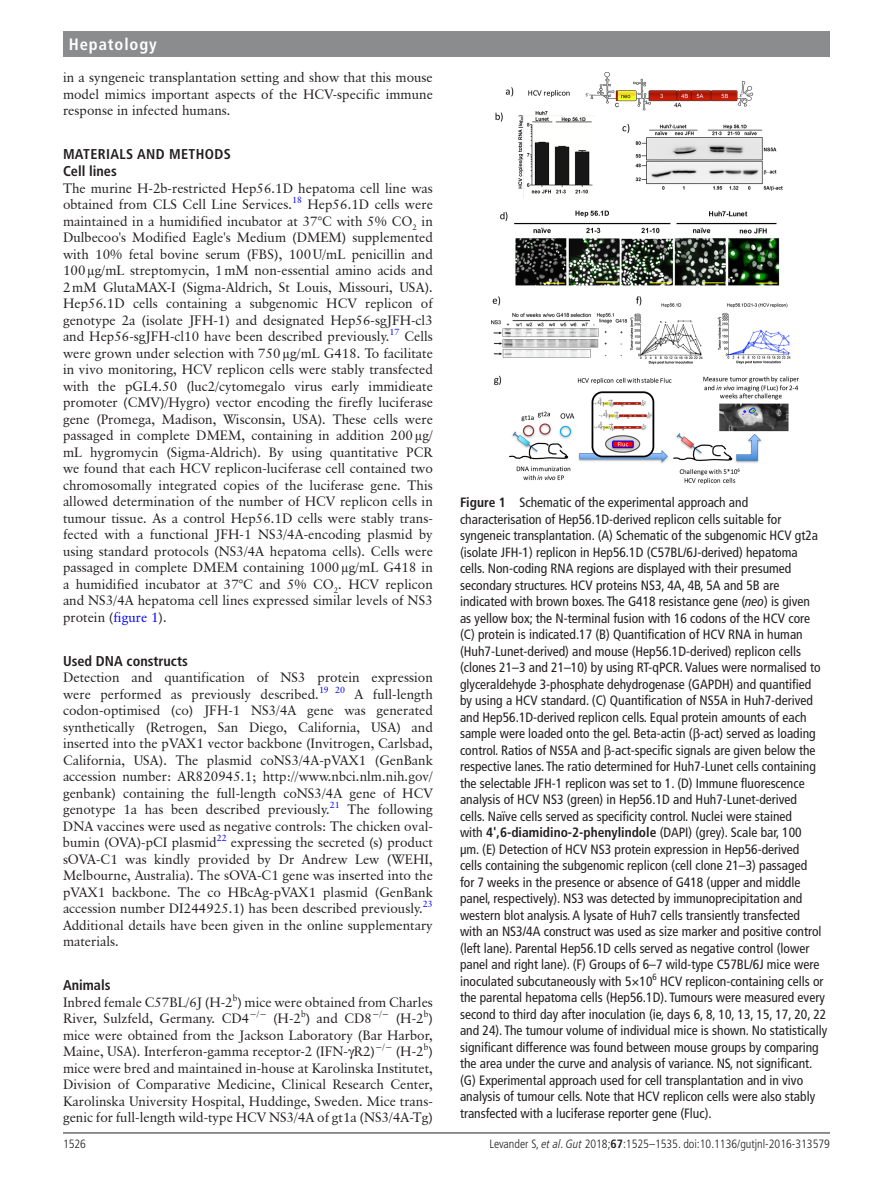
<style>
.page{position:relative;width:893px;height:1191px;background:#fff}
.page>*{position:absolute;margin:0;border:0;box-sizing:border-box;transform-origin:0 0}
.t1{font:700 condensed 16.5px "Frutiger LT Pro";letter-spacing:.055em;color:#fff}
.t2{font:700 condensed 14.25px/17.2px "Frutiger LT Pro";letter-spacing:.025em;color:#231f20}
.t3{font:700 condensed 14.25px "Frutiger LT Pro";color:#231f20}
.t4{font:13.5px/16.5px "Classical Garamond BT";color:#231f20;text-align:justify}
.t5{font:condensed 13.5px/16.5px "Frutiger LT Pro";color:#231f20}
.t6{font:300 condensed 12px "Frutiger LT Pro";color:#231f20}
.t7{font:9px "Classical Garamond BT";color:#231f20}
.s1{font-family:"Times New Roman"}
.s2{color:#00f}
.s3{font-weight:700}
.s4{font-style:italic}
</style>
<div class="page">
<hr style="left:63px;top:1132px;width:767px;height:1px;background:#231f20">
<div style="left:63px;top:31px;width:767px;height:25px;background:#8a8c8e"></div>
<img style="left:492px;top:72px;width:306px;height:411px">
<p class="t1" style="left:69px;top:34px;width:90px">Hepatology</p>
<p class="t4" style="left:63px;top:69px;width:371px">in a syngeneic transplantation setting and show that this mouse model mimics important aspects of the HCV-specific immune response in infected humans.</p>
<p class="t2" style="left:63px;top:145px;width:135px">Materials and methods<br>Cell lines</p>
<p class="t4" style="left:63px;top:180px;width:371px">The murine H-2b-restricted Hep56.1D hepatoma cell line was obtained from CLS Cell Line Services.<sup>18</sup> Hep56.1D cells were maintained in a humidified incubator at 37°C with 5% CO<sub>2</sub> in Dulbecoo's Modified Eagle's Medium (DMEM) supplemented with 10% fetal bovine serum (FBS), 100U/mL penicillin and 100<span class="s1">µ</span>g/mL streptomycin, 1mM non-essential amino acids and 2mM GlutaMAX-I (Sigma-Aldrich, St Louis, Missouri, USA).<br>Hep56.1D cells containing a subgenomic HCV replicon of genotype 2a (isolate JFH-1) and designated Hep56-sgJFH-cl3 and Hep56-sgJFH-cl10 have been described previously.<sup>17</sup> Cells were grown under selection with 750<span class="s1">µ</span>g/mL G418. To facilitate in vivo monitoring, HCV replicon cells were stably transfected with the pGL4.50 (luc2/cytomegalo virus early immidieate promoter (CMV)/Hygro) vector encoding the firefly luciferase gene (Promega, Madison, Wisconsin, USA). These cells were passaged in complete DMEM, containing in addition 200<span class="s1">µ</span>g/ mL hygromycin (Sigma-Aldrich). By using quantitative PCR we found that each HCV replicon-luciferase cell contained two chromosomally integrated copies of the luciferase gene. This allowed determination of the number of HCV replicon cells in tumour tissue. As a control Hep56.1D cells were stably trans&shy;fected with a functional JFH-1 NS3/4A-encoding plasmid by using standard protocols (NS3/4A hepatoma cells). Cells were passaged in complete DMEM containing 1000<span class="s1">µ</span>g/mL G418 in a humidified incubator at 37°C and 5% CO<sub>2</sub>. HCV replicon and NS3/4A hepatoma cell lines expressed similar levels of NS3 protein (<span class="s2">figure 1</span>).</p>
<p class="t3" style="left:63px;top:652px;width:126px">Used DNA constructs</p>
<p class="t4" style="left:63px;top:669px;width:371px">Detection and quantification of NS3 protein expression were performed as previously described.<sup>19</sup> <sup>20</sup> A full-length codon-optimised (co) JFH-1 NS3/4A gene was generated synthetically (Retrogen, San Diego, California, USA) and inserted into the pVAX1 vector backbone (Invitrogen, Carlsbad, California, USA). The plasmid coNS3/4A-pVAX1 (GenBank accession number: AR820945.1; http://www.nbci.nlm.nih.gov/ genbank) containing the full-length coNS3/4A gene of HCV genotype 1a has been described previously.<sup>21</sup> The following DNA vaccines were used as negative controls: The chicken oval&shy;bumin (OVA)-pCI plasmid<sup>22</sup> expressing the secreted (s) product sOVA-C1 was kindly provided by Dr Andrew Lew (WEHI, Melbourne, Australia). The sOVA-C1 gene was inserted into the pVAX1 backbone. The co HBcAg-pVAX1 plasmid (GenBank accession number DI244925.1) has been described previously.<sup>23<br></sup>Additional details have been given in the online supplementary materials.</p>
<p class="t3" style="left:63px;top:976px;width:49px">Animals</p>
<p class="t4" style="left:63px;top:993px;width:371px">Inbred female C57BL/6J (H-2 ) mice were obtained from Charles</p>
<p class="t7" style="left:233px;top:991px;width:6px">b</p>
<p class="t4" style="left:63px;top:1010px;width:205px">River, Sulzfeld, Germany. CD4<sup>−/−</sup></p>
<p class="t4" style="left:273px;top:1010px;width:100px">(H-2 ) and CD8</p>
<p class="t7" style="left:424px;top:1008px;width:6px">b</p>
<p class="t4" style="left:63px;top:1026px;width:371px">mice were obtained from the Jackson Laboratory (Bar Harbor,<br>Maine, USA). Interferon-gamma receptor-2 (IFN- R2)<sup>−/−</sup> (H-2 )</p>
<p class="t7" style="left:301px;top:1008px;width:6px">b</p>
<p class="t7" style="left:372px;top:1008px;width:19px">−/−</p>
<p class="t4" style="left:396px;top:1010px;width:39px">(H-2 )</p>
<p class="t7" style="left:424px;top:1041px;width:6px">b</p>
<p class="t4" style="left:63px;top:1059px;width:371px">mice were bred and maintained in-house at Karolinska Institutet, Division of Comparative Medicine, Clinical Research Center, Karolinska University Hospital, Huddinge, Sweden. Mice trans&shy;genic for full-length wild-type HCV NS3/4A of gt1a (NS3/4A-Tg)</p>
<p class="t5" style="left:460px;top:494px;width:369px"><span class="s3">Figure 1</span> Schematic of the experimental approach and characterisation of Hep56.1D-derived replicon cells suitable for syngeneic transplantation. (A) Schematic of the subgenomic HCV gt2a (isolate JFH-1) replicon in Hep56.1D (C57BL/6J-derived) hepatoma<br>cells. Non-coding RNA regions are displayed with their presumed secondary structures. HCV proteins NS3, 4A, 4B, 5A and 5B are indicated with brown boxes. The G418 resistance gene (<span class="s4">neo</span>) is given<br>as yellow box; the N-terminal fusion with 16 codons of the HCV core (C) protein is indicated.17 (B) Quantification of HCV RNA in human (Huh7-Lunet-derived) and mouse (Hep56.1D-derived) replicon cells (clones 21–3 and 21–10) by using RT-qPCR. Values were normalised to glyceraldehyde 3-phosphate dehydrogenase (GAPDH) and quantified<br>by using a HCV standard. (C) Quantification of NS5A in Huh7-derived and Hep56.1D-derived replicon cells. Equal protein amounts of each sample were loaded onto the gel. Beta-actin ( -act) served as loading control. Ratios of NS5A and -act-specific signals are given below the respective lanes. The ratio determined for Huh7-Lunet cells containing the selectable JFH-1 replicon was set to 1. (D) Immune fluorescence analysis of HCV NS3 (green) in Hep56.1D and Huh7-Lunet-derived<br>cells. Naïve cells served as specificity control. Nuclei were stained<br>with <span class="s3">4',6-diamidino-2-phenylindole</span> (DAPI) (grey). Scale bar, 100<br>μm. (E) Detection of HCV NS3 protein expression in Hep56-derived<br>cells containing the subgenomic replicon (cell clone 21–3) passaged<br>for 7 weeks in the presence or absence of G418 (upper and middle panel, respectively). NS3 was detected by immunoprecipitation and western blot analysis. A lysate of Huh7 cells transiently transfected<br>with an NS3/4A construct was used as size marker and positive control (left lane). Parental Hep56.1D cells served as negative control (lower panel and right lane). (F) Groups of 6–7 wild-type C57BL/6J mice were inoculated subcutaneously with 5×10<sup>6</sup> HCV replicon-containing cells or the parental hepatoma cells (Hep56.1D). Tumours were measured every second to third day after inoculation (ie, days 6, 8, 10, 13, 15, 17, 20, 22 and 24). The tumour volume of individual mice is shown. No statistically significant difference was found between mouse groups by comparing the area under the curve and analysis of variance. NS, not significant. (G) Experimental approach used for cell transplantation and in vivo analysis of tumour cells. Note that HCV replicon cells were also stably transfected with a luciferase reporter gene (Fluc).</p>
<p class="t6" style="left:63px;top:1136px;width:25px">1526</p>
<p class="t6" style="left:489px;top:1136px;width:342px">Levander S, <span class="s4">et al</span>. <span class="s4">Gut</span> 2018;<span class="s3">67</span>:1525–1535. doi:10.1136/gutjnl-2016-313579</p>
</div>
